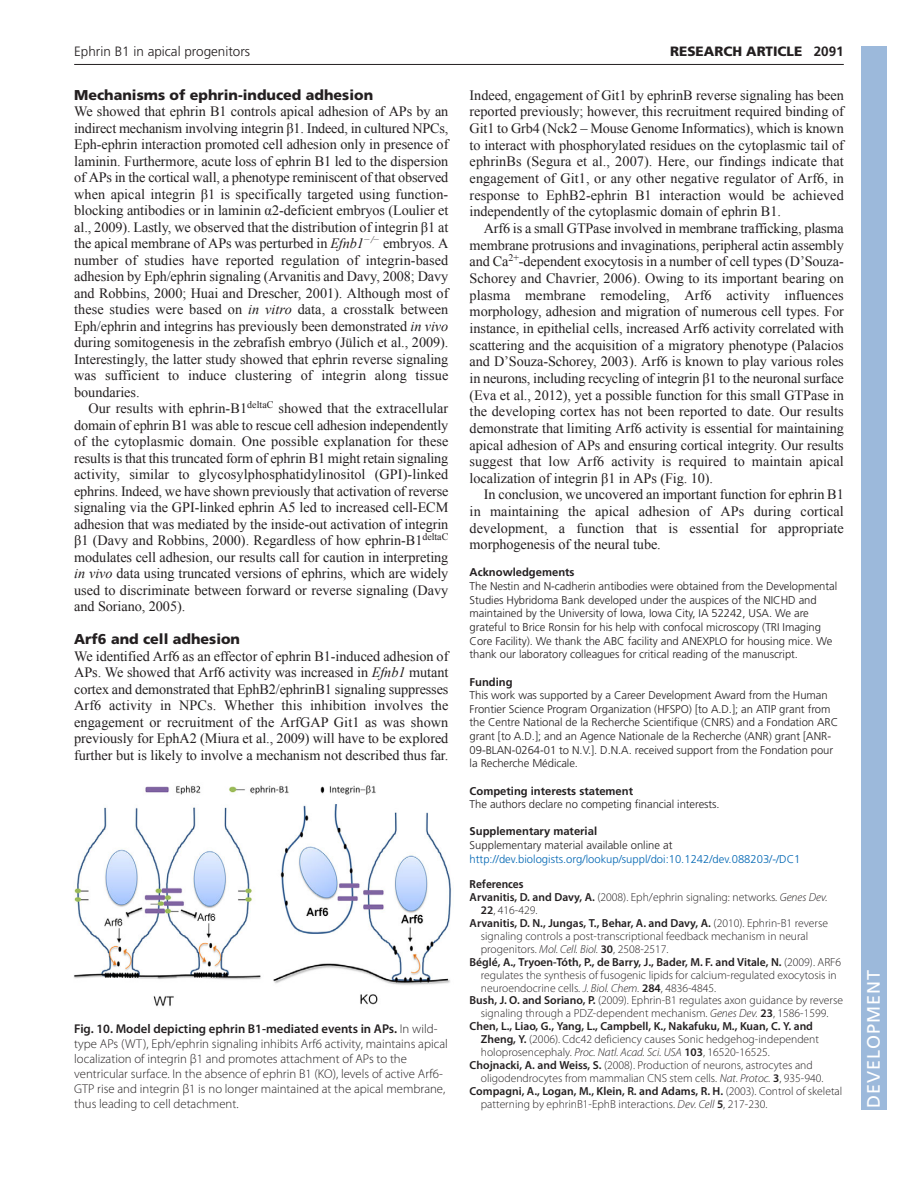
<style>
.page{position:relative;width:918px;height:1188px;background:#fff}
.page>*{position:absolute;margin:0;border:0;box-sizing:border-box;transform-origin:0 0}
.t1{font:18px "Frutiger LT Std";letter-spacing:.055em;color:#fff}
.t2{font:14.25px/16.5px "Times New Roman";letter-spacing:-.005em;color:#231f20;text-align:justify}
.t3{font:900 14.25px "Frutiger LT Std";color:#231f20}
.t4{font:300 13.5px "Frutiger";color:#231f20}
.t5{font:900 13.5px "Frutiger LT Std";color:#231f20}
.t6{font:300 12.75px/15px "Myriad Pro";color:#231f20}
.t7{font:300 11.7px "Myriad Pro";color:#231f20}
.t8{font:600 11.7px "Myriad Pro";color:#231f20}
.t9{font:300 11.25px/13.6px "Frutiger";letter-spacing:-.005em;color:#231f20}
.t10{font:700 11.25px "Frutiger LT Std";color:#231f20}
.t11{font:300 11.25px "Frutiger";color:#0166b3}
.t12{font:700 11.25px "Frutiger LT Std";color:#231f20;scale:.95 1}
.s1{font-weight:700}
.s2{font-weight:600}
.s3{font-style:italic}
.s4{font-weight:300}
</style>
<div class="page">
<hr style="left:74px;top:64px;width:770px;height:1px;background:#231f20">
<img style="left:74px;top:785px;width:377px;height:222px">
<div style="left:861px;top:46px;width:25px;height:1064px;background:#9cb9db"></div>
<p class="t4" style="left:74px;top:46px;width:178px">Ephrin B1 in apical progenitors</p>
<p class="t5" style="left:670px;top:46px;width:175px">RESEARCH ARTICLE <span class="s1">2091</span></p>
<p class="t2" style="left:470px;top:87px;width:376px">Indeed, engagement of Git1 by ephrinB reverse signaling has been reported previously; however, this recruitment required binding of Git1 to Grb4 (Nck2 – Mouse Genome Informatics), which is known to interact with phosphorylated residues on the cytoplasmic tail of ephrinBs (Segura et al., 2007). Here, our findings indicate that engagement of Git1, or any other negative regulator of Arf6, in response to EphB2-ephrin B1 interaction would be achieved independently of the cytoplasmic domain of ephrin B1.</p>
<p class="t2" style="left:470px;top:220px;width:376px;text-indent:14px">Arf6 is a small GTPase involved in membrane trafficking, plasma membrane protrusions and invaginations, peripheral actin assembly and Ca<sup>2+</sup>-dependent exocytosis in a number of cell types (D’Souza-Schorey and Chavrier, 2006). Owing to its important bearing on plasma membrane remodeling, Arf6 activity influences morphology, adhesion and migration of numerous cell types. For instance, in epithelial cells, increased Arf6 activity correlated with scattering and the acquisition of a migratory phenotype (Palacios and D’Souza-Schorey, 2003). Arf6 is known to play various roles in neurons, including recycling of integrin β1 to the neuronal surface (Eva et al., 2012), yet a possible function for this small GTPase in the developing cortex has not been reported to date. Our results demonstrate that limiting Arf6 activity is essential for maintaining apical adhesion of APs and ensuring cortical integrity. Our results suggest that low Arf6 activity is required to maintain apical localization of integrin β1 in APs (Fig. 10).</p>
<p class="t2" style="left:470px;top:486px;width:376px;text-indent:14px">In conclusion, we uncovered an important function for ephrin B1 in maintaining the apical adhesion of APs during cortical development, a function that is essential for appropriate morphogenesis of the neural tube.</p>
<p class="t10" style="left:470px;top:568px;width:106px">Acknowledgements</p>
<p class="t9" style="left:470px;top:580px;width:369px">The Nestin and N-cadherin antibodies were obtained from the Developmental Studies Hybridoma Bank developed under the auspices of the NICHD and maintained by the University of Iowa, Iowa City, IA 52242, USA. We are grateful to Brice Ronsin for his help with confocal microscopy (TRI Imaging Core Facility). We thank the ABC facility and ANEXPLO for housing mice. We thank our laboratory colleagues for critical reading of the manuscript.</p>
<p class="t10" style="left:470px;top:677px;width:45px">Funding</p>
<p class="t9" style="left:470px;top:689px;width:370px">This work was supported by a Career Development Award from the Human Frontier Science Program Organization (HFSPO) [to A.D.]; an ATIP grant from the Centre National de la Recherche Scientifique (CNRS) and a Fondation ARC grant [to A.D.]; and an Agence Nationale de la Recherche (ANR) grant [ANR-09-BLAN-0264-01 to N.V.]. D.N.A. received support from the Fondation pour la Recherche Médicale.</p>
<p class="t10" style="left:470px;top:786px;width:165px">Competing interests statement</p>
<p class="t9" style="left:470px;top:798px;width:252px">The authors declare no competing financial interests.</p>
<p class="t10" style="left:470px;top:827px;width:129px">Supplementary material</p>
<p class="t9" style="left:470px;top:839px;width:205px">Supplementary material available online at</p>
<p class="t11" style="left:470px;top:854px;width:332px">http://dev.biologists.org/lookup/suppl/doi:10.1242/dev.088203/-/DC1</p>
<p class="t12" style="left:470px;top:880px;width:58px">References</p>
<p class="t7" style="left:470px;top:893px;width:360px"><span class="s2">Arvanitis, D. and Davy, A.</span> (2008). Eph/ephrin signaling: networks. <span class="s3">Genes Dev.</span></p>
<p class="t7" style="left:481px;top:906px;width:58px"><span class="s2">22</span>, 416-429.</p>
<p class="t8" style="left:470px;top:919px;width:360px">Arvanitis, D. N., Jungas, T., Behar, A. and Davy, A. <span class="s4">(2010). Ephrin-B1 reverse</span></p>
<p class="t7" style="left:481px;top:932px;width:329px">signaling controls a post-transcriptional feedback mechanism in neural</p>
<p class="t7" style="left:481px;top:945px;width:189px">progenitors. <span class="s3">Mol. Cell. Biol.</span> <span class="s2">30</span>, 2508-2517.</p>
<p class="t8" style="left:470px;top:957px;width:373px">Béglé, A., Tryoen-Tóth, P., de Barry, J., Bader, M. F. and Vitale, N. <span class="s4">(2009). ARF6</span></p>
<p class="t7" style="left:481px;top:970px;width:357px">regulates the synthesis of fusogenic lipids for calcium-regulated exocytosis in</p>
<p class="t7" style="left:481px;top:983px;width:237px">neuroendocrine cells. <span class="s3">J. Biol. Chem.</span> <span class="s2">284</span>, 4836-4845.</p>
<p class="t7" style="left:470px;top:996px;width:375px"><span class="s2">Bush, J. O. and Soriano, P.</span> (2009). Ephrin-B1 regulates axon guidance by reverse</p>
<p class="t7" style="left:481px;top:1009px;width:349px">signaling through a PDZ-dependent mechanism. <span class="s3">Genes Dev.</span> <span class="s2">23</span>, 1586-1599.</p>
<p class="t8" style="left:470px;top:1022px;width:345px">Chen, L., Liao, G., Yang, L., Campbell, K., Nakafuku, M., Kuan, C. Y. and</p>
<p class="t7" style="left:481px;top:1035px;width:340px"><span class="s2">Zheng, Y.</span> (2006). Cdc42 deficiency causes Sonic hedgehog-independent</p>
<p class="t7" style="left:481px;top:1048px;width:290px">holoprosencephaly. <span class="s3">Proc. Natl. Acad. Sci. USA</span> <span class="s2">103</span>, 16520-16525.</p>
<p class="t7" style="left:470px;top:1061px;width:345px"><span class="s2">Chojnacki, A. and Weiss, S.</span> (2008). Production of neurons, astrocytes and</p>
<p class="t7" style="left:481px;top:1074px;width:344px">oligodendrocytes from mammalian CNS stem cells. <span class="s3">Nat. Protoc.</span> <span class="s2">3</span>, 935-940.</p>
<p class="t8" style="left:470px;top:1087px;width:374px">Compagni, A., Logan, M., Klein, R. and Adams, R. H. <span class="s4">(2003). Control of skeletal</span></p>
<p class="t7" style="left:481px;top:1099px;width:288px">patterning by ephrinB1-EphB interactions. <span class="s3">Dev. Cell</span> <span class="s2">5</span>, 217-230.</p>
<p class="t3" style="left:74px;top:89px;width:300px">Mechanisms of ephrin-induced adhesion</p>
<p class="t2" style="left:74px;top:103px;width:376px">We showed that ephrin B1 controls apical adhesion of APs by an indirect mechanism involving integrin β1. Indeed, in cultured NPCs, Eph-ephrin interaction promoted cell adhesion only in presence of laminin. Furthermore, acute loss of ephrin B1 led to the dispersion of APs in the cortical wall, a phenotype reminiscent of that observed when apical integrin β1 is specifically targeted using function&shy;blocking antibodies or in laminin α2-deficient embryos (Loulier et al., 2009). Lastly, we observed that the distribution of integrin β1 at the apical membrane of APs was perturbed in <span class="s3">Efnb1</span><sup>−/−</sup> embryos. A number of studies have reported regulation of integrin-based adhesion by Eph/ephrin signaling (Arvanitis and Davy, 2008; Davy and Robbins, 2000; Huai and Drescher, 2001). Although most of these studies were based on <span class="s3">in vitro</span> data, a crosstalk between Eph/ephrin and integrins has previously been demonstrated <span class="s3">in vivo </span>during somitogenesis in the zebrafish embryo (Jülich et al., 2009).<br>Interestingly, the latter study showed that ephrin reverse signaling was sufficient to induce clustering of integrin along tissue boundaries.</p>
<p class="t2" style="left:74px;top:400px;width:376px;text-indent:14px">Our results with ephrin-B1<sup>deltaC</sup> showed that the extracellular domain of ephrin B1 was able to rescue cell adhesion independently of the cytoplasmic domain. One possible explanation for these results is that this truncated form of ephrin B1 might retain signaling activity, similar to glycosylphosphatidylinositol (GPI)-linked ephrins. Indeed, we have shown previously that activation of reverse signaling via the GPI-linked ephrin A5 led to increased cell-ECM adhesion that was mediated by the inside-out activation of integrin β1 (Davy and Robbins, 2000). Regardless of how ephrin-B1<sup>deltaC </sup>modulates cell adhesion, our results call for caution in interpreting <span class="s3">in vivo</span> data using truncated versions of ephrins, which are widely used to discriminate between forward or reverse signaling (Davy and Soriano, 2005).</p>
<p class="t3" style="left:74px;top:634px;width:167px">Arf6 and cell adhesion</p>
<p class="t2" style="left:74px;top:648px;width:376px">We identified Arf6 as an effector of ephrin B1-induced adhesion of APs. We showed that Arf6 activity was increased in <span class="s3">Efnb1</span> mutant cortex and demonstrated that EphB2/ephrinB1 signaling suppresses Arf6 activity in NPCs. Whether this inhibition involves the engagement or recruitment of the ArfGAP Git1 as was shown previously for EphA2 (Miura et al., 2009) will have to be explored further but is likely to involve a mechanism not described thus far.</p>
<p class="t6" style="left:74px;top:1022px;width:375px"><span class="s2">Fig. 10. Model depicting ephrin B1-mediated events in APs.</span> In wild&shy;type APs (WT), Eph/ephrin signaling inhibits Arf6 activity, maintains apical localization of integrin β1 and promotes attachment of APs to the ventricular surface. In the absence of ephrin B1 (KO), levels of active Arf6- GTP rise and integrin β1 is no longer maintained at the apical membrane, thus leading to cell detachment.</p>
<p class="t1" style="left:863px;top:1108px;width:140px;rotate:-90deg">DEVELOPMENT</p>
</div>
